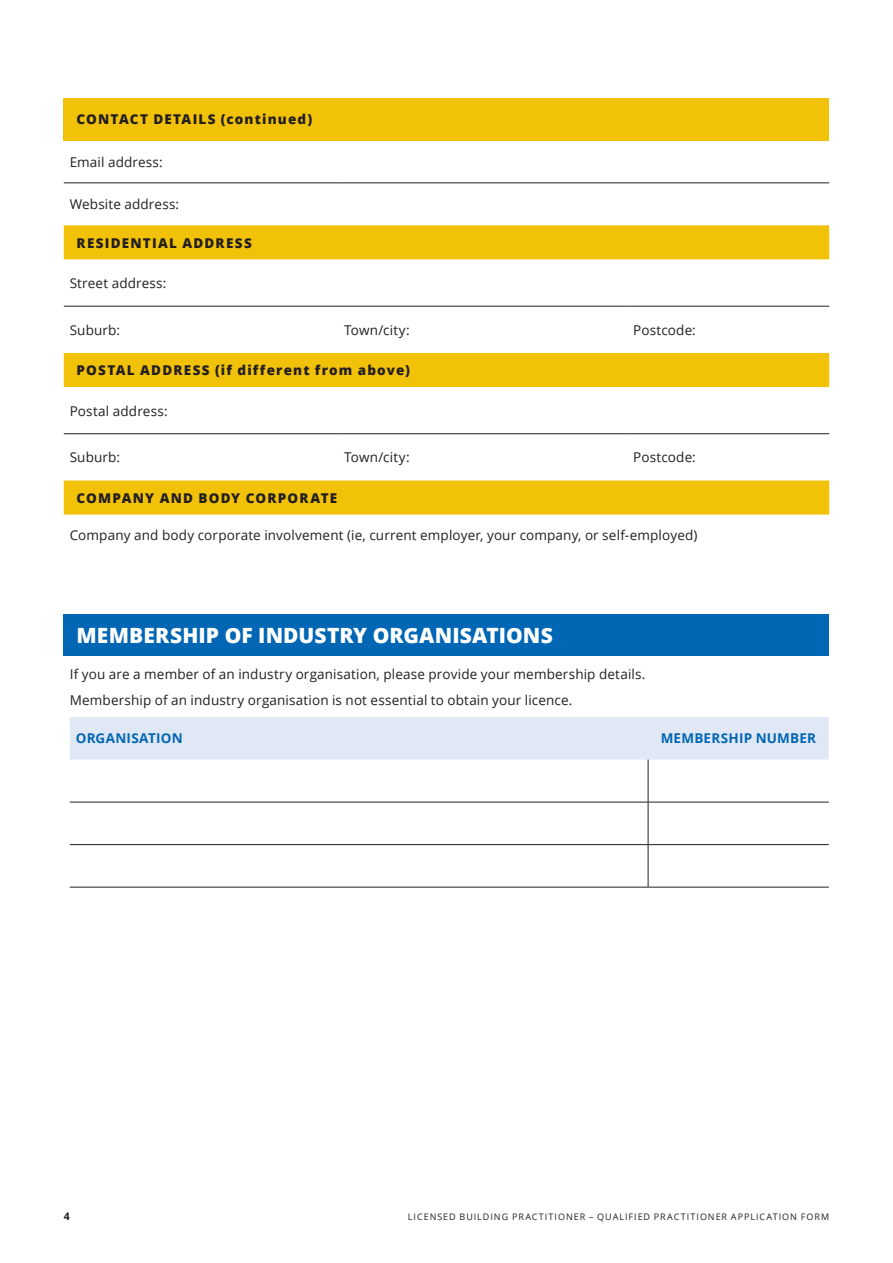
<style>
.page{position:relative;width:893px;height:1263px;background:#fff}
.page>*{position:absolute;margin:0;border:0;box-sizing:border-box;transform-origin:0 0}
.Subheading_1{font:800 21px "Open Sans";letter-spacing:.005em;color:#fff}
.Body{font:13.5px "Open Sans";letter-spacing:.01em;color:#231f20}
.Table_Subhead{font:800 13.5px "Open Sans";letter-spacing:.085em;color:#231f20}
.Body-2{font:700 13.5px "Open Sans";letter-spacing:.015em;color:#0166b3}
.t1{font:700 10.5px "Open Sans";color:#231f20}
.t2{font:9px "Open Sans";letter-spacing:.11em;color:#231f20}
</style>
<div class="page">
<div style="left:64px;top:98px;width:765px;height:42px;background:#f2c209"></div>
<svg style="left:64px;top:225px;width:765px;height:289px"></svg>
<hr style="left:64px;top:306px;width:274px;height:1px;background:#231f20">
<hr style="left:338px;top:306px;width:289px;height:1px;background:#231f20">
<hr style="left:627px;top:306px;width:202px;height:1px;background:#231f20">
<hr style="left:64px;top:433px;width:274px;height:1px;background:#231f20">
<hr style="left:338px;top:433px;width:289px;height:1px;background:#231f20">
<hr style="left:627px;top:433px;width:202px;height:1px;background:#231f20">
<hr style="left:64px;top:183px;width:274px;height:1px;background:#231f20">
<hr style="left:338px;top:183px;width:289px;height:1px;background:#231f20">
<hr style="left:627px;top:183px;width:202px;height:1px;background:#231f20">
<div style="left:64px;top:614px;width:765px;height:42px;background:#0166b3"></div>
<div style="left:70px;top:717px;width:759px;height:42px;background:#e1e8f5"></div>
<hr style="left:648px;top:759px;width:1px;height:43px;background:#231f20">
<hr style="left:70px;top:802px;width:578px;height:1px;background:#231f20">
<hr style="left:648px;top:802px;width:181px;height:1px;background:#231f20">
<hr style="left:648px;top:802px;width:1px;height:42px;background:#231f20">
<hr style="left:70px;top:844px;width:578px;height:1px;background:#231f20">
<hr style="left:648px;top:844px;width:181px;height:1px;background:#231f20">
<hr style="left:648px;top:845px;width:1px;height:42px;background:#231f20">
<hr style="left:70px;top:887px;width:578px;height:1px;background:#231f20">
<hr style="left:648px;top:887px;width:181px;height:1px;background:#231f20">
<p class="Table_Subhead" style="left:77px;top:109px;width:237px">CONTACT DETAILS (continued)</p>
<p class="Body" style="left:70px;top:153px;width:94px">Email address:</p>
<p class="Body" style="left:70px;top:195px;width:111px">Website address:</p>
<p class="Table_Subhead" style="left:77px;top:232px;width:177px">RESIDENTIAL ADDRESS</p>
<p class="Body" style="left:70px;top:274px;width:98px">Street address:</p>
<p class="Body" style="left:70px;top:321px;width:52px">Suburb:</p>
<p class="Body" style="left:344px;top:321px;width:67px">Town/city:</p>
<p class="Body" style="left:633px;top:321px;width:64px">Postcode:</p>
<p class="Table_Subhead" style="left:77px;top:360px;width:335px">POSTAL ADDRESS (if different from above)</p>
<p class="Body" style="left:70px;top:401px;width:99px">Postal address:</p>
<p class="Body" style="left:70px;top:448px;width:52px">Suburb:</p>
<p class="Body" style="left:344px;top:448px;width:67px">Town/city:</p>
<p class="Body" style="left:633px;top:448px;width:64px">Postcode:</p>
<p class="Table_Subhead" style="left:77px;top:487px;width:262px">COMPANY AND BODY CORPORATE</p>
<p class="Body" style="left:70px;top:526px;width:629px">Company and body corporate involvement (ie, current employer, your company, or self-employed)</p>
<p class="Subheading_1" style="left:77px;top:619px;width:478px">MEMBERSHIP OF INDUSTRY ORGANISATIONS</p>
<p class="Body" style="left:70px;top:665px;width:577px">If you are a member of an industry organisation, please provide your membership details.</p>
<p class="Body" style="left:70px;top:690px;width:504px">Membership of an industry organisation is not essential to obtain your licence.</p>
<p class="Body-2" style="left:76px;top:729px;width:108px">ORGANISATION</p>
<p class="Body-2" style="left:661px;top:729px;width:157px">MEMBERSHIP NUMBER</p>
<p class="t1" style="left:64px;top:1209px;width:7px">4</p>
<p class="t2" style="left:408px;top:1211px;width:423px">LICENSED BUILDING PRACTITIONER – QUALIFIED PRACTITIONER APPLICATION FORM</p>
</div>
